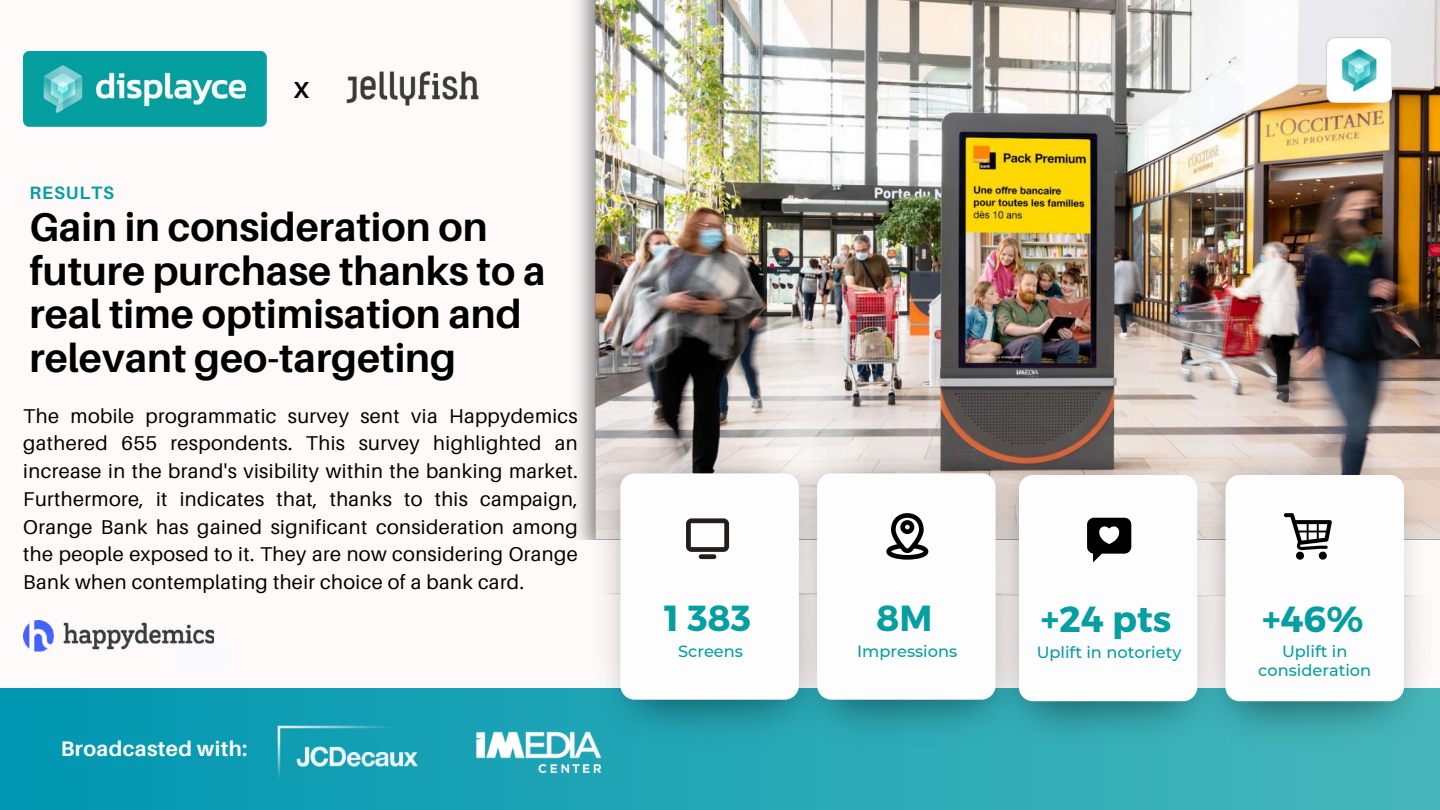
<style>
.page{position:relative;width:1440px;height:810px;background:#fffafa}
.page>*{position:absolute;margin:0;border:0;box-sizing:border-box;transform-origin:0 0}
.t1{font:700 40px/43.5px "Aileron";color:#000}
.t2{font:700 36.2px "Montserrat";color:#059ea1}
.t3{font:700 23.2px "Aileron";color:#000}
.t4{font:700 21px "Aileron";letter-spacing:.02em;color:#fefefe}
.t5{font:20px/27.8px "Aileron";letter-spacing:.02em;color:#000;text-align:justify}
.t6{font:700 18px "Aileron";letter-spacing:.05em;color:#059ea1}
.t7{font:500 16.2px/19.5px "Montserrat";color:#059ea1;text-align:center}
</style>
<div class="page">
<img style="left:577px;top:0;width:863px;height:533px">
<img style="left:1327px;top:37px;width:64px;height:65px">
<img style="left:23px;top:621px;width:190px;height:31px">
<svg style="left:173px;top:644px;width:40px;height:8px"></svg>
<div style="left:0;top:689px;width:1440px;height:121px;background:linear-gradient(to right,#0097b2,#47b7ba)"></div>
<img style="left:578px;top:441px;width:196px;height:312px">
<img style="left:774px;top:441px;width:266px;height:312px">
<img style="left:971px;top:597px;width:207px;height:157px">
<img style="left:972px;top:442px;width:206px;height:155px">
<div style="left:620px;top:473px;width:179px;height:227px;background:#fdfdfd;border-radius:14px"></div>
<div style="left:817px;top:473px;width:179px;height:227px;background:#fdfdfd;border-radius:14px"></div>
<div style="left:1019px;top:475px;width:178px;height:226px;background:#fdfdfd;border-radius:14px"></div>
<svg style="left:686px;top:518px;width:43px;height:41px"></svg>
<svg style="left:886px;top:513px;width:42px;height:47px"></svg>
<svg style="left:1087px;top:518px;width:44px;height:44px"></svg>
<img style="left:1178px;top:597px;width:262px;height:157px">
<img style="left:1178px;top:442px;width:262px;height:155px">
<div style="left:1225px;top:475px;width:179px;height:226px;background:#fdfdfd;border-radius:14px"></div>
<svg style="left:1284px;top:513px;width:48px;height:47px"></svg>
<img style="left:23px;top:52px;width:243px;height:75px">
<img style="left:276px;top:725px;width:142px;height:55px">
<img style="left:466px;top:722px;width:142px;height:61px">
<img style="left:346px;top:71px;width:133px;height:35px">
<p class="t6" style="left:29px;top:182px;width:86px">RESULTS</p>
<p class="t3" style="left:294px;top:75px;width:17px">X</p>
<h1 class="t1" style="left:29px;top:205px;width:518px">Gain in consideration on future purchase thanks to a real time optimisation and relevant geo-targeting</h1>
<p class="t5" style="left:23px;top:401px;width:556px">The mobile programmatic survey sent via Happydemics gathered 655 respondents. This survey highlighted an increase in the brand's visibility within the banking market.<br>Furthermore, it indicates that, thanks to this campaign, Orange Bank has gained significant consideration among the people exposed to it. They are now considering Orange Bank when contemplating their choice of a bank card.</p>
<p class="t4" style="left:61px;top:736px;width:188px">Broadcasted with:</p>
<h2 class="t2" style="left:664px;top:594px;width:89px">1 383</h2>
<h2 class="t2" style="left:876px;top:594px;width:58px">8M</h2>
<p class="t7" style="left:678px;top:641px;width:66px">Screens</p>
<p class="t7" style="left:857px;top:641px;width:101px">Impressions</p>
<h2 class="t2" style="left:1041px;top:596px;width:132px">+24 pts</h2>
<p class="t7" style="left:1037px;top:643px;width:146px">Uplift in notoriety</p>
<h2 class="t2" style="left:1262px;top:596px;width:103px">+46%</h2>
<p class="t7" style="left:1258px;top:641px;width:115px">Uplift in consideration</p>
</div>
